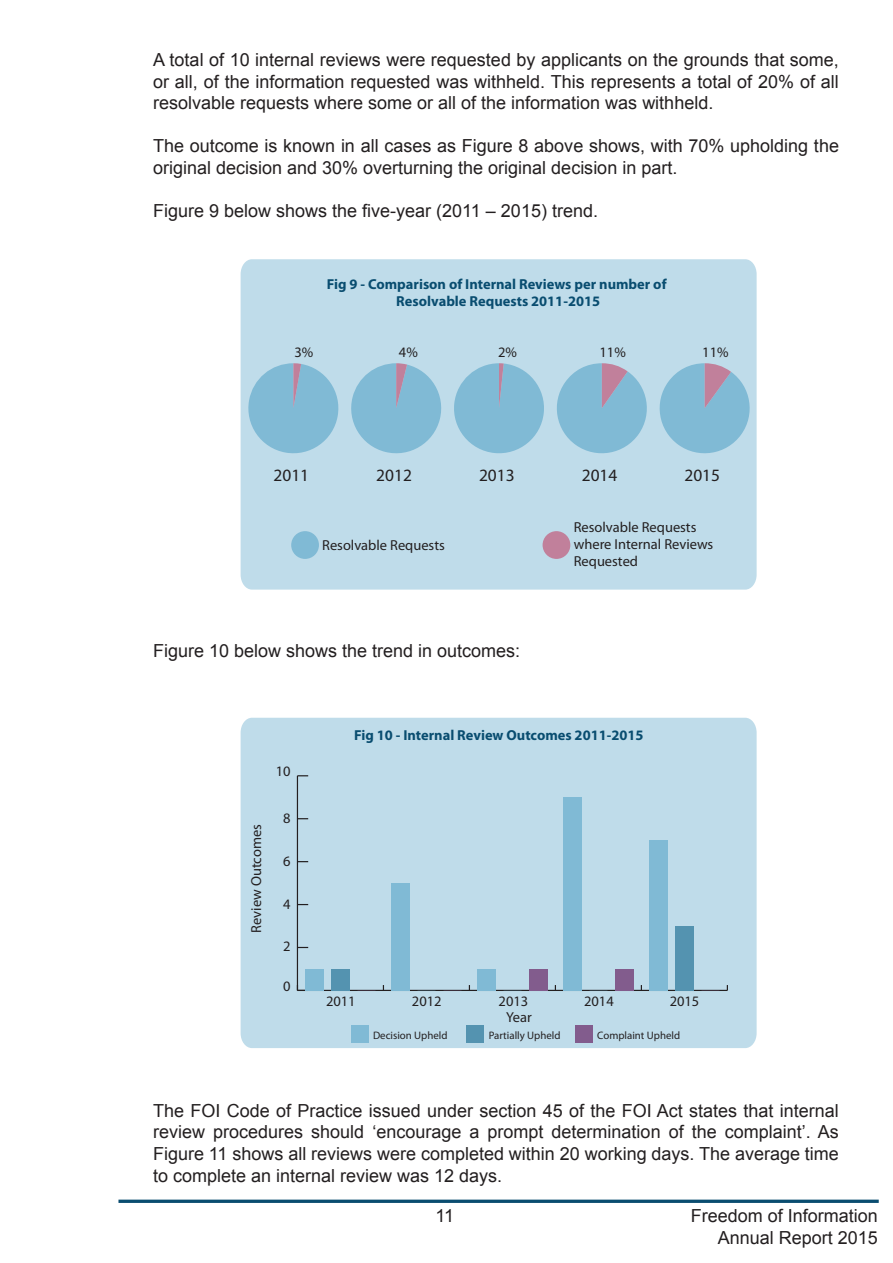
<style>
.page{position:relative;width:893px;height:1263px;background:#fff}
.page>*{position:absolute;margin:0;border:0;box-sizing:border-box;transform-origin:0 0}
.Default{font:18px/21.6px "Arial";color:#231f20;text-align:justify}
.t1{font:17.4px "Myriad Pro";color:#231f20}
.t2{font:14.4px/17.4px "Myriad Pro";color:#231f20}
.t3{font:700 14.4px/17.4px "Myriad Pro";color:#094d70;text-align:center}
.t4{font:10.8px "Myriad Pro";color:#231f20}
</style>
<div class="page">
<svg style="left:118px;top:1199px;width:761px;height:4px;background:#336b88"></svg>
<div style="left:241px;top:259px;width:516px;height:331px;background:#bfdcea"></div>
<svg style="left:245px;top:363px;width:201px;height:95px;background:#96c4da"></svg>
<svg style="left:452px;top:363px;width:304px;height:96px;background:#98c3d9"></svg>
<div style="left:291px;top:531px;width:28px;height:28px;background:#80bad5;border-radius:50%"></div>
<div style="left:543px;top:531px;width:27px;height:28px;background:#c1809b;border-radius:50%"></div>
<div style="left:241px;top:718px;width:516px;height:330px;background:#bfdcea"></div>
<hr style="left:297px;top:990px;width:430px;height:1px;background:#231f20">
<hr style="left:297px;top:776px;width:1px;height:214px;background:#231f20">
<svg style="left:297px;top:985px;width:11px;height:6px"></svg>
<div style="left:529px;top:969px;width:18px;height:21px;background:#825c8d"></div>
<div style="left:615px;top:969px;width:18px;height:21px;background:#825c8d"></div>
<div style="left:331px;top:969px;width:18px;height:21px;background:#5493b0"></div>
<div style="left:675px;top:926px;width:18px;height:64px;background:#5493b0"></div>
<div style="left:306px;top:969px;width:18px;height:21px;background:#80bad5"></div>
<div style="left:392px;top:883px;width:18px;height:107px;background:#80bad5"></div>
<div style="left:478px;top:969px;width:18px;height:21px;background:#80bad5"></div>
<div style="left:564px;top:797px;width:18px;height:193px;background:#80bad5"></div>
<div style="left:650px;top:840px;width:18px;height:150px;background:#80bad5"></div>
<div style="left:351px;top:1025px;width:18px;height:17px;background:#80bad5"></div>
<div style="left:466px;top:1026px;width:18px;height:17px;background:#5493b0"></div>
<div style="left:576px;top:1026px;width:17px;height:17px;background:#825c8d"></div>
<p class="Default" style="left:153px;top:49px;width:687px">A total of 10 internal reviews were requested by applicants on the grounds that some, or all, of the information requested was withheld. This represents a total of 20% of all resolvable requests where some or all of the information was withheld.</p>
<p class="Default" style="left:153px;top:135px;width:687px">The outcome is known in all cases as Figure 8 above shows, with 70% upholding the original decision and 30% overturning the original decision in part.</p>
<p class="Default" style="left:153px;top:200px;width:446px">Figure 9 below shows the five-year (2011 – 2015) trend.</p>
<p class="t3" style="left:327px;top:275px;width:341px">Fig 9 - Comparison of Internal Reviews per number of<br>Resolvable Requests 2011-2015</p>
<p class="t2" style="left:294px;top:343px;width:20px">3%</p>
<p class="t2" style="left:399px;top:343px;width:20px">4%</p>
<p class="t2" style="left:498px;top:343px;width:20px">2%</p>
<p class="t2" style="left:600px;top:343px;width:28px">11%</p>
<p class="t2" style="left:702px;top:343px;width:28px">11%</p>
<p class="t1" style="left:274px;top:465px;width:37px">2011</p>
<p class="t1" style="left:376px;top:465px;width:37px">2012</p>
<p class="t1" style="left:479px;top:465px;width:37px">2013</p>
<p class="t1" style="left:582px;top:465px;width:37px">2014</p>
<p class="t1" style="left:684px;top:465px;width:37px">2015</p>
<p class="t2" style="left:322px;top:536px;width:124px">Resolvable Requests</p>
<p class="Default" style="left:153px;top:640px;width:369px">Figure 10 below shows the trend in outcomes:</p>
<p class="t2" style="left:574px;top:518px;width:141px">Resolvable Requests where Internal Reviews<br>Requested</p>
<p class="t2" style="left:247px;top:933px;width:110px;rotate:-90deg">Review Outcomes</p>
<p class="t2" style="left:276px;top:762px;width:16px">10</p>
<p class="t2" style="left:283px;top:809px;width:9px">8</p>
<p class="t2" style="left:283px;top:852px;width:9px">6</p>
<p class="t2" style="left:283px;top:895px;width:9px">4</p>
<p class="t2" style="left:283px;top:938px;width:9px">2</p>
<p class="t2" style="left:283px;top:977px;width:9px">0</p>
<p class="t3" style="left:354px;top:726px;width:291px">Fig 10 - Internal Review Outcomes 2011-2015</p>
<p class="t2" style="left:326px;top:993px;width:31px">2011</p>
<p class="t2" style="left:412px;top:993px;width:31px">2012</p>
<p class="t2" style="left:499px;top:993px;width:31px">2013</p>
<p class="t2" style="left:584px;top:993px;width:31px">2014</p>
<p class="t2" style="left:670px;top:993px;width:31px">2015</p>
<p class="t2" style="left:506px;top:1008px;width:27px">Year</p>
<p class="t4" style="left:373px;top:1028px;width:76px">Decision Upheld</p>
<p class="t4" style="left:489px;top:1028px;width:73px">Partially Upheld</p>
<p class="t4" style="left:597px;top:1028px;width:84px">Complaint Upheld</p>
<p class="Default" style="left:153px;top:1099px;width:687px">The FOI Code of Practice issued under section 45 of the FOI Act states that internal review procedures should ‘encourage a prompt determination of the complaint’. As Figure 11 shows all reviews were completed within 20 working days. The average time to complete an internal review was 12 days.</p>
<p class="Default" style="left:436px;top:1205px;width:20px">11</p>
<p class="Default" style="left:691px;top:1205px;width:189px;text-align:right">Freedom of Information<br>Annual Report 2015</p>
</div>
